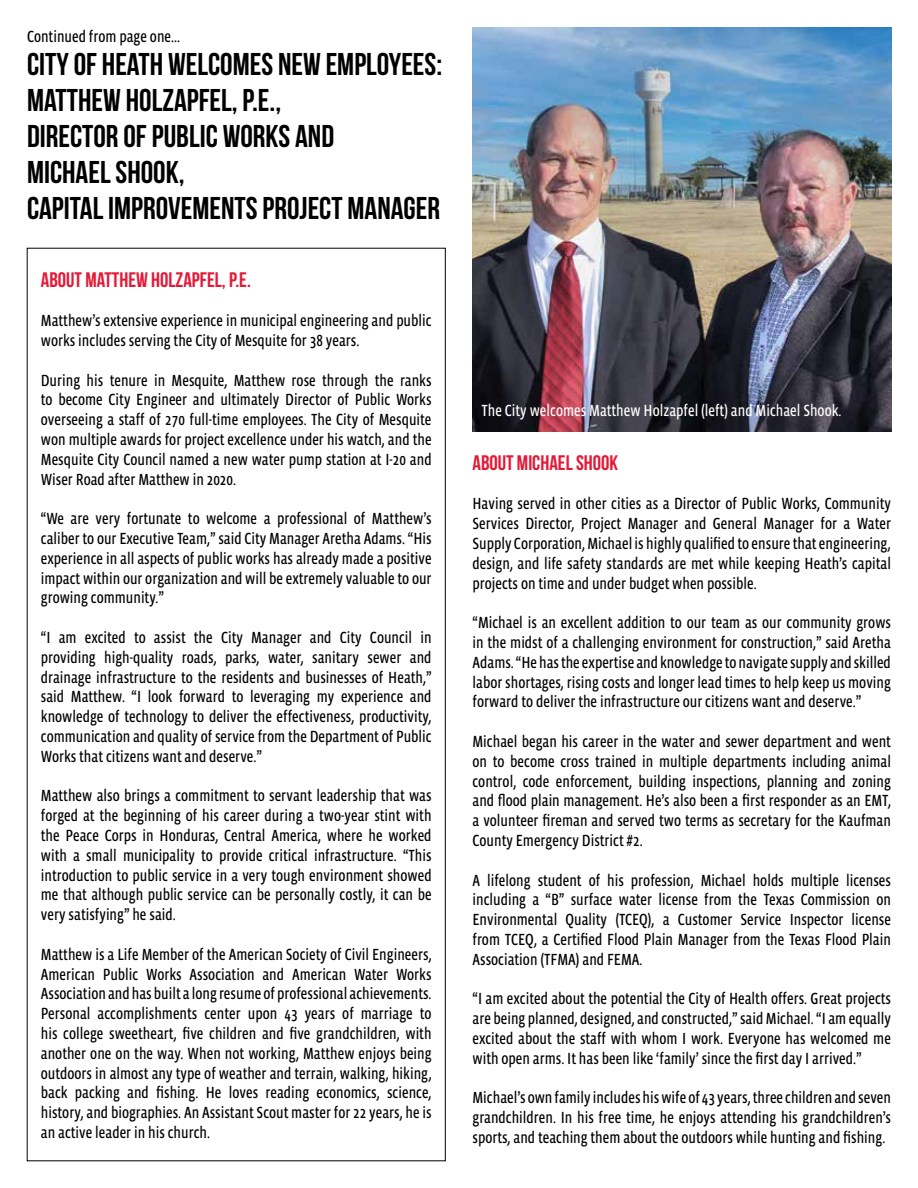
<style>
.page{position:relative;width:918px;height:1188px;background:#fff}
.page>*{position:absolute;margin:0;border:0;box-sizing:border-box;transform-origin:0 0}
.t1{font:700 31.5px/36px "Bebas Neue";color:#000}
.t2{font:700 21px "Bebas Neue";color:#e31937}
.t3{font:16.5px/19.8px "Vista Sans Nar OTCE";color:#000;text-align:justify}
.t4{font:16.5px "Vista Sans Nar OTCE";color:#fff}
</style>
<div class="page">
<img style="left:472px;top:27px;width:419px;height:405px">
<p class="t3" style="left:27px;top:26px;width:155px">Continued from page one...</p>
<h1 class="t1" style="left:27px;top:46px;width:417px">CITY OF HEATH WELCOMES NEW EMPLOYEES:<br>MATTHEW HOLZAPFEL, P.E.,<br>DIRECTOR OF PUBLIC WORKS AND<br>MICHAEL SHOOK,<br>CAPITAL IMPROVEMENTS PROJECT MANAGER</h1>
<p class="t2" style="left:41px;top:268px;width:212px">ABOUT MATTHEW HOLZAPFEL, P.E.</p>
<p class="t3" style="left:41px;top:311px;width:392px">Matthew’s extensive experience in municipal engineering and public works includes serving the City of Mesquite for 38 years.</p>
<p class="t3" style="left:41px;top:370px;width:392px">During his tenure in Mesquite, Matthew rose through the ranks to become City Engineer and ultimately Director of Public Works overseeing a staff of 270 full-time employees. The City of Mesquite won multiple awards for project excellence under his watch, and the Mesquite City Council named a new water pump station at I-20 and Wiser Road after Matthew in 2020.</p>
<p class="t3" style="left:41px;top:509px;width:392px">“We are very fortunate to welcome a professional of Matthew’s caliber to our Executive Team,” said City Manager Aretha Adams. “His experience in all aspects of public works has already made a positive impact within our organization and will be extremely valuable to our growing community.”</p>
<p class="t3" style="left:41px;top:627px;width:392px">“I am excited to assist the City Manager and City Council in providing high-quality roads, parks, water, sanitary sewer and drainage infrastructure to the residents and businesses of Heath,” said Matthew. “I look forward to leveraging my experience and knowledge of technology to deliver the effectiveness, productivity, communication and quality of service from the Department of Public Works that citizens want and deserve.”</p>
<p class="t3" style="left:41px;top:786px;width:392px">Matthew also brings a commitment to servant leadership that was forged at the beginning of his career during a two-year stint with the Peace Corps in Honduras, Central America, where he worked with a small municipality to provide critical infrastructure. “This introduction to public service in a very tough environment showed me that although public service can be personally costly, it can be very satisfying” he said.</p>
<p class="t3" style="left:41px;top:944px;width:392px">Matthew is a Life Member of the American Society of Civil Engineers, American Public Works Association and American Water Works Association and has built a long resume of professional achievements.<br>Personal accomplishments center upon 43 years of marriage to his college sweetheart, five children and five grandchildren, with another one on the way. When not working, Matthew enjoys being outdoors in almost any type of weather and terrain, walking, hiking, back packing and fishing. He loves reading economics, science, history, and biographies. An Assistant Scout master for 22 years, he is an active leader in his church.</p>
<p class="t4" style="left:482px;top:401px;width:362px">The City welcomes Matthew Holzapfel (left) and Michael Shook.</p>
<p class="t2" style="left:472px;top:451px;width:147px">ABOUT MICHAEL SHOOK</p>
<p class="t3" style="left:472px;top:494px;width:420px">Having served in other cities as a Director of Public Works, Community Services Director, Project Manager and General Manager for a Water Supply Corporation, Michael is highly qualified to ensure that engineering, design, and life safety standards are met while keeping Heath’s capital projects on time and under budget when possible.</p>
<p class="t3" style="left:472px;top:613px;width:420px">“Michael is an excellent addition to our team as our community grows in the midst of a challenging environment for construction,” said Aretha Adams. “He has the expertise and knowledge to navigate supply and skilled labor shortages, rising costs and longer lead times to help keep us moving forward to deliver the infrastructure our citizens want and deserve.”</p>
<p class="t3" style="left:472px;top:731px;width:420px">Michael began his career in the water and sewer department and went on to become cross trained in multiple departments including animal control, code enforcement, building inspections, planning and zoning and flood plain management. He’s also been a first responder as an EMT, a volunteer fireman and served two terms as secretary for the Kaufman County Emergency District #2.</p>
<p class="t3" style="left:472px;top:870px;width:420px">A lifelong student of his profession, Michael holds multiple licenses including a “B” surface water license from the Texas Commission on Environmental Quality (TCEQ), a Customer Service Inspector license from TCEQ, a Certified Flood Plain Manager from the Texas Flood Plain Association (TFMA) and FEMA.</p>
<p class="t3" style="left:472px;top:989px;width:420px">“I am excited about the potential the City of Health offers. Great projects are being planned, designed, and constructed,” said Michael. “I am equally excited about the staff with whom I work. Everyone has welcomed me with open arms. It has been like ‘family’ since the first day I arrived.”</p>
<p class="t3" style="left:472px;top:1088px;width:420px">Michael’s own family includes his wife of 43 years, three children and seven grandchildren. In his free time, he enjoys attending his grandchildren’s sports, and teaching them about the outdoors while hunting and fishing.</p>
</div>
